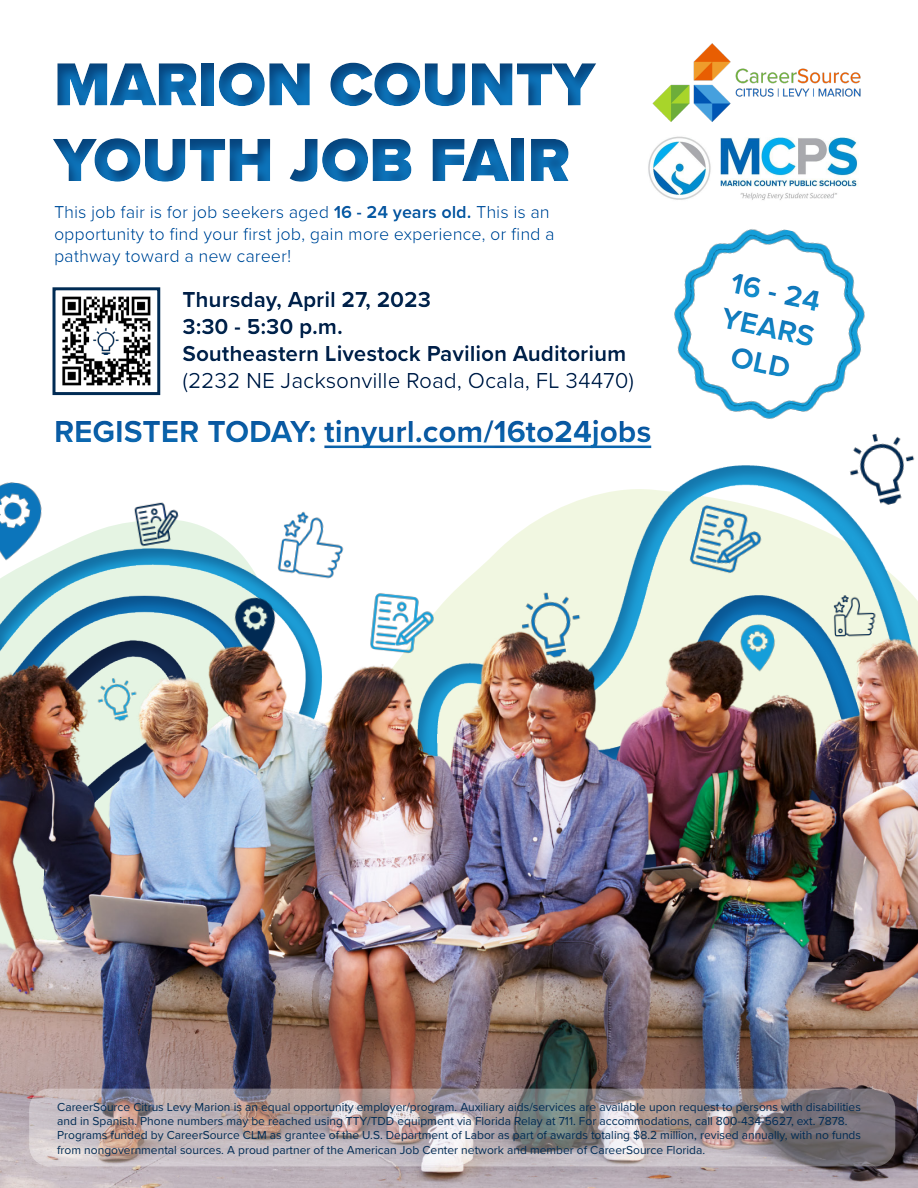
<style>
.page{position:relative;width:918px;height:1188px;background:#fff}
.page>*{position:absolute;margin:0;border:0;box-sizing:border-box;transform-origin:0 0}
.t1{font:900 63px/75.6px "Proxima Nova";color:#0d76bd}
.t2{font:700 31.5px "Proxima Nova";color:#0d76bd}
.t3{font:700 30px/36px "Proxima Nova";color:#16a0db;text-align:center}
.t4{font:700 22.5px/27px "Proxima Nova";color:#002b54}
.t5{font:22.5px "Proxima Nova";color:#002b54}
.t6{font:18px/21.6px "Proxima Nova";color:#0d76bd}
.t7{font:12px/14.4px "Proxima Nova";color:#002b54}
.s1{font-weight:700}
</style>
<div class="page">
<div style="left:0;top:529px;width:345px;height:463px;background:#002b54;opacity:.35"></div>
<div style="left:409px;top:462px;width:509px;height:556px;background:#002b54;opacity:.3"></div>
<img style="left:0;top:632px;width:918px;height:556px">
<div style="left:28px;top:37px;width:648px;height:169px;background:#002b54;opacity:.5"></div>
<img style="left:674px;top:229px;width:191px;height:190px">
<svg style="left:697px;top:258px;width:167px;height:144px"></svg>
<img style="left:87px;top:670px;width:59px;height:63px">
<img style="left:837px;top:418px;width:81px;height:106px">
<img style="left:509px;top:581px;width:85px;height:93px">
<img style="left:833px;top:592px;width:44px;height:57px">
<img style="left:273px;top:511px;width:72px;height:72px">
<img style="left:366px;top:590px;width:72px;height:66px">
<img style="left:131px;top:502px;width:52px;height:46px">
<img style="left:685px;top:501px;width:84px;height:82px">
<img style="left:739px;top:623px;width:42px;height:53px">
<img style="left:230px;top:594px;width:55px;height:66px">
<img style="left:0;top:482px;width:46px;height:88px">
<img style="left:652px;top:41px;width:209px;height:83px">
<img style="left:640px;top:130px;width:218px;height:76px">
<div style="left:174px;top:282px;width:487px;height:115px;background:#253f8e;opacity:.35"></div>
<img style="left:62px;top:296px;width:89px;height:90px">
<div style="left:52px;top:287px;width:108px;height:108px;border:3px solid #002b54"></div>
<svg style="left:29px;top:1089px;width:866px;height:77px;background:#aea3a6"></svg>
<div style="left:47px;top:198px;width:567px;height:72px;background:#253f8e;opacity:.35"></div>
<div style="left:42px;top:405px;width:648px;height:54px;background:#253f8e;opacity:.35"></div>
<div style="left:90px;top:325px;width:32px;height:32px;background:#fff"></div>
<img style="left:93px;top:328px;width:25px;height:27px">
<h1 class="t1" style="left:54px;top:46px;width:543px">MARION COUNTY<br>YOUTH JOB FAIR</h1>
<h3 class="t6" style="left:54px;top:201px;width:502px">This job fair is for job seekers aged <span class="s1">16 - 24 years old.</span> This is an opportunity to find your first job, gain more experience, or find a pathway toward a new career!</h3>
<h3 class="t4" style="left:183px;top:285px;width:445px">Thursday, April 27, 2023<br>3:30 - 5:30 p.m.<br>Southeastern Livestock Pavilion Auditorium</h3>
<h3 class="t5" style="left:183px;top:363px;width:453px">(2232 NE Jacksonville Road, Ocala, FL 34470)</h3>
<h2 class="t2" style="left:54px;top:408px;width:599px">REGISTER TODAY: tinyurl.com/16to24jobs</h2>
<h3 class="t3" style="left:733px;top:264px;width:96px;rotate:12deg">16 - 24<br>YEARS<br>OLD</h3>
<p class="t7" style="left:57px;top:1099px;width:805px">CareerSource Citrus Levy Marion is an equal opportunity employer/program. Auxiliary aids/services are available upon request to persons with disabilities and in Spanish. Phone numbers may be reached using TTY/TDD equipment via Florida Relay at 711. For accommodations, call 800-434-5627, ext. 7878.<br>Programs funded by CareerSource CLM as grantee of the U.S. Department of Labor as part of awards totaling $8.2 million, revised annually, with no funds from nongovernmental sources. A proud partner of the American Job Center network and member of CareerSource Florida.</p>
</div>
